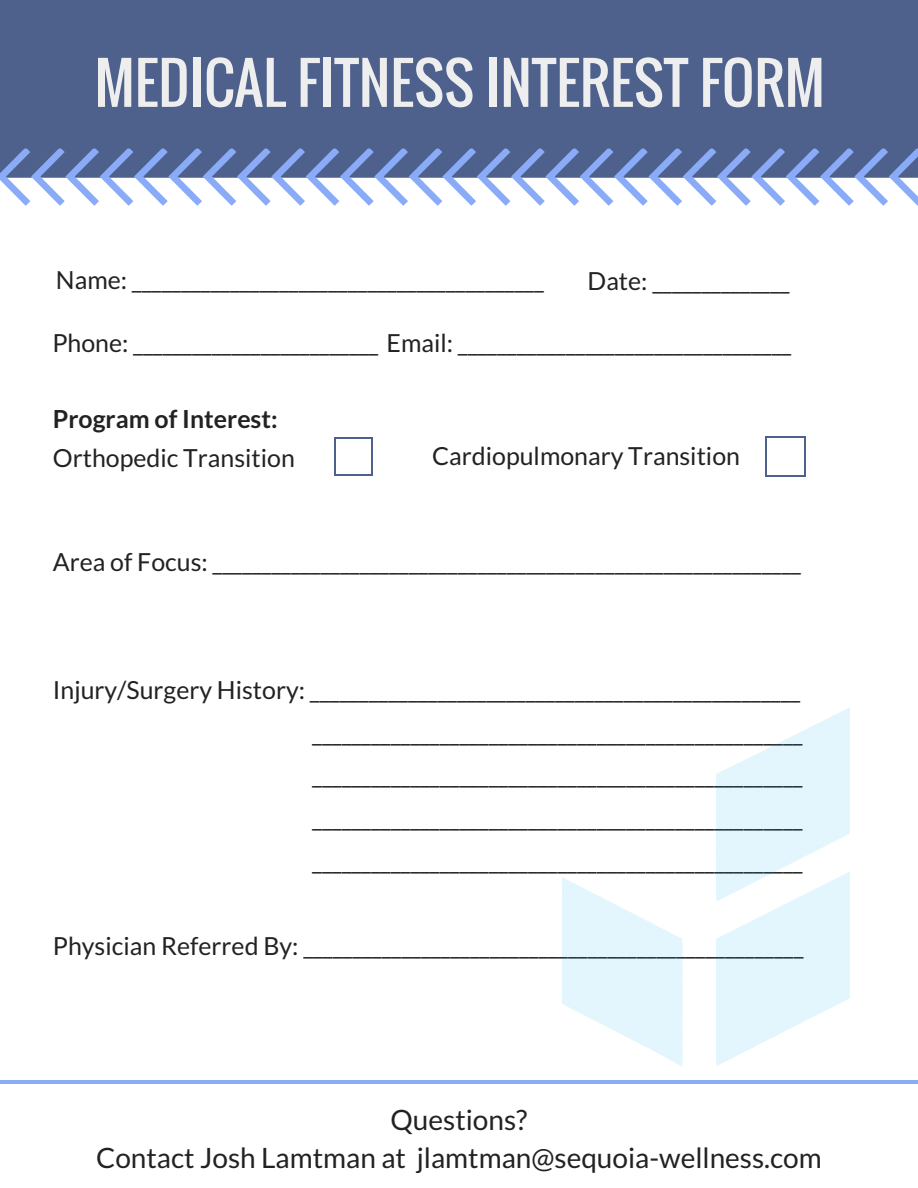
<style>
.page{position:relative;width:918px;height:1188px;background:#fff}
.page>*{position:absolute;margin:0;border:0;box-sizing:border-box;transform-origin:0 0}
.t1{font:55.95px "Oswald";color:#eee}
.t2{font:28.05px/38.2px "Lato";color:#222;text-align:center}
.t3{font:24.9px/42.8px "Lato";color:#222;text-align:justify}
.t4{font:700 24.9px "Lato";color:#222}
</style>
<div class="page">
<div style="left:0;top:0;width:918px;height:178px;background:#4e618d"></div>
<svg style="left:0;top:148px;width:918px;height:58px"></svg>
<hr style="left:334px;top:439px;width:1px;height:36px;background:#4e618d">
<hr style="left:371px;top:439px;width:1px;height:36px;background:#4e618d">
<hr style="left:335px;top:475px;width:36px;height:1px;background:#4e618d">
<hr style="left:335px;top:438px;width:36px;height:1px;background:#4e618d">
<hr style="left:765px;top:438px;width:1px;height:38px;background:#4e618d">
<hr style="left:804px;top:438px;width:1px;height:38px;background:#4e618d">
<hr style="left:766px;top:476px;width:38px;height:1px;background:#4e618d">
<hr style="left:766px;top:437px;width:38px;height:1px;background:#4e618d">
<img style="left:562px;top:708px;width:287px;height:358px">
<hr style="left:0;top:1080px;width:918px;height:4px;background:#89abf8">
<h1 class="t1" style="left:95px;top:40px;width:732px">MEDICAL FITNESS INTEREST FORM</h1>
<p class="t3" style="left:56px;top:258px;width:489px">Name: __________________________________________</p>
<p class="t3" style="left:588px;top:259px;width:204px">Date: ______________</p>
<p class="t3" style="left:52px;top:321px;width:740px">Phone: _________________________ Email: __________________________________</p>
<p class="t4" style="left:53px;top:403px;width:226px">Program of Interest:</p>
<p class="t3" style="left:53px;top:436px;width:244px">Orthopedic Transition</p>
<p class="t3" style="left:432px;top:434px;width:309px">Cardiopulmonary Transition</p>
<p class="t3" style="left:53px;top:540px;width:750px">Area of Focus: ____________________________________________________________</p>
<p class="t3" style="left:312px;top:668px;width:492px;text-indent:-259px">Injury/Surgery History: __________________________________________________ __________________________________________________ __________________________________________________ __________________________________________________ __________________________________________________</p>
<p class="t3" style="left:53px;top:924px;width:752px">Physician Referred By: ___________________________________________________</p>
<p class="t2" style="left:96px;top:1100px;width:727px">Questions?<br>Contact Josh Lamtman at jlamtman@sequoia-wellness.com</p>
</div>
